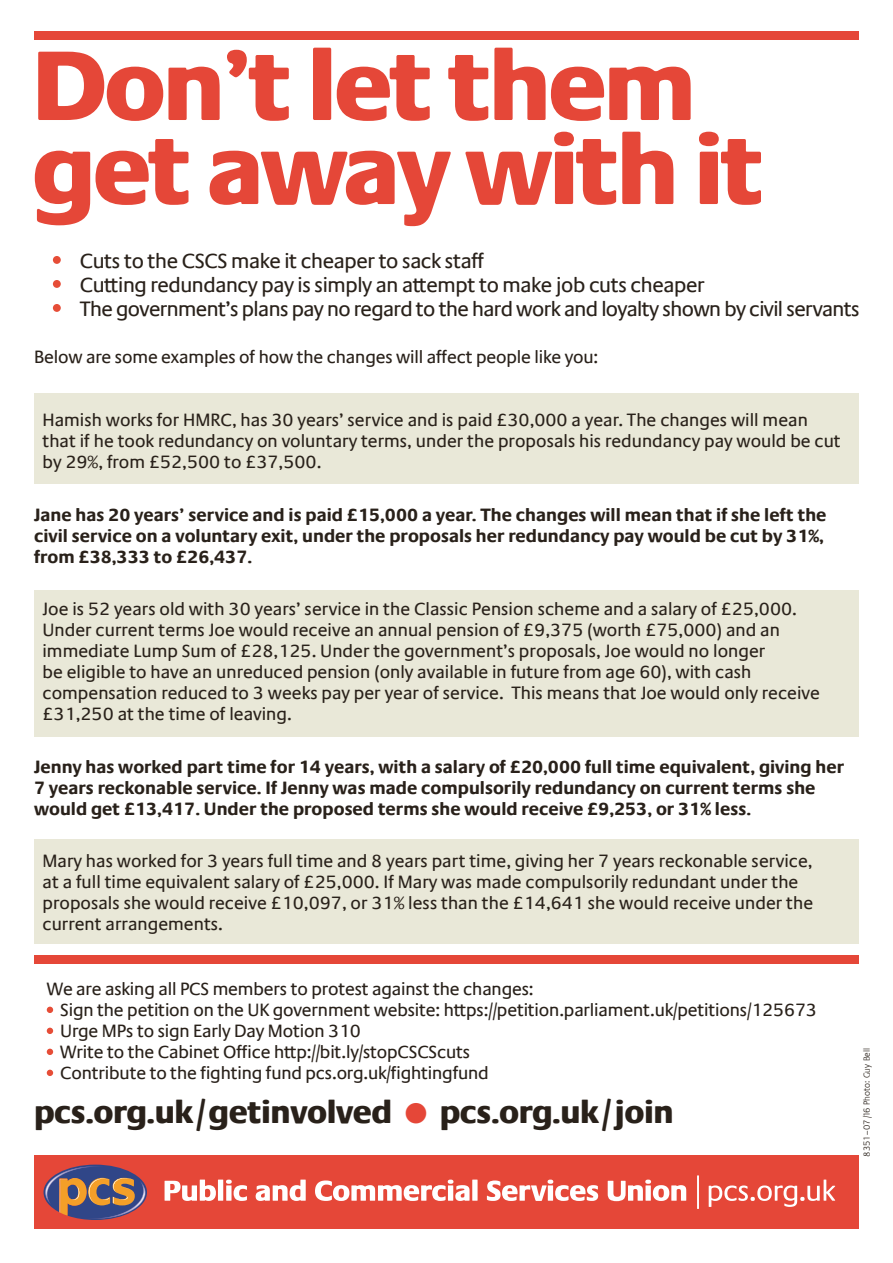
<style>
.page{position:relative;width:893px;height:1263px;background:#fff}
.page>*{position:absolute;margin:0;border:0;box-sizing:border-box;transform-origin:0 0}
.t1{font:800 100.5px/84px "Praxis Com";letter-spacing:-.035em;color:#e54738}
.t2{font:800 32.55px "Praxis Com";letter-spacing:-.015em;color:#29211a}
.t3{font:21px/24px "Praxis Com";letter-spacing:-.02em;color:#29211a}
.t4{font:18px/21px "Praxis Com";color:#29211a}
.t5{font:700 18px/21px "Praxis Com";color:#29211a}
.t6{font:300 9px "Praxis Com";color:#29211a;scale:.96 1}
.s1{color:#e54738}
</style>
<div class="page">
<div style="left:34px;top:1156px;width:825px;height:73px;background:#e54738"></div>
<svg style="left:44px;top:1164px;width:103px;height:56px"></svg>
<svg style="left:165px;top:1175px;width:670px;height:34px"></svg>
<div style="left:34px;top:839px;width:825px;height:105px;background:#e9e8d8"></div>
<div style="left:34px;top:590px;width:825px;height:147px;background:#e9e8d8"></div>
<div style="left:34px;top:393px;width:825px;height:91px;background:#e9e8d8"></div>
<div style="left:53px;top:256px;width:8px;height:8px;background:#e64d37;border-radius:50%"></div>
<div style="left:53px;top:280px;width:8px;height:8px;background:#e64d37;border-radius:50%"></div>
<div style="left:53px;top:304px;width:8px;height:8px;background:#e64d37;border-radius:50%"></div>
<div style="left:34px;top:31px;width:825px;height:8px;background:#e54738"></div>
<svg style="left:47px;top:1007px;width:6px;height:6px"></svg>
<svg style="left:47px;top:1028px;width:6px;height:6px"></svg>
<svg style="left:47px;top:1049px;width:6px;height:6px"></svg>
<svg style="left:47px;top:1070px;width:6px;height:6px"></svg>
<div style="left:34px;top:955px;width:825px;height:9px;background:#e54738"></div>
<h1 class="t1" style="left:32px;top:44px;width:734px">Don’t let them get away with it</h1>
<p class="t3" style="left:80px;top:249px;width:781px">Cuts to the CSCS make it cheaper to sack staff<br>Cutting redundancy pay is simply an attempt to make job cuts cheaper<br>The government’s plans pay no regard to the hard work and loyalty shown by civil servants</p>
<p class="t4" style="left:34px;top:347px;width:566px">Below are some examples of how the changes will affect people like you:</p>
<p class="t4" style="left:43px;top:410px;width:800px">Hamish works for HMRC, has 30 years’ service and is paid £30,000 a year. The changes will mean that if he took redundancy on voluntary terms, under the proposals his redundancy pay would be cut by 29%, from £52,500 to £37,500.</p>
<p class="t5" style="left:34px;top:504px;width:794px">Jane has 20 years’ service and is paid £15,000 a year. The changes will mean that if she left the civil service on a voluntary exit, under the proposals her redundancy pay would be cut by 31%, from £38,333 to £26,437.</p>
<p class="t4" style="left:43px;top:599px;width:779px">Joe is 52 years old with 30 years’ service in the Classic Pension scheme and a salary of £25,000.<br>Under current terms Joe would receive an annual pension of £9,375 (worth £75,000) and an immediate Lump Sum of £28,125. Under the government’s proposals, Joe would no longer<br>be eligible to have an unreduced pension (only available in future from age 60), with cash compensation reduced to 3 weeks pay per year of service. This means that Joe would only receive £31,250 at the time of leaving.</p>
<p class="t5" style="left:34px;top:756px;width:812px">Jenny has worked part time for 14 years, with a salary of £20,000 full time equivalent, giving her<br>7 years reckonable service. If Jenny was made compulsorily redundancy on current terms she would get £13,417. Under the proposed terms she would receive £9,253, or 31% less.</p>
<p class="t4" style="left:43px;top:851px;width:772px">Mary has worked for 3 years full time and 8 years part time, giving her 7 years reckonable service, at a full time equivalent salary of £25,000. If Mary was made compulsorily redundant under the proposals she would receive £10,097, or 31% less than the £14,641 she would receive under the current arrangements.</p>
<p class="t4" style="left:60px;top:979px;width:758px;text-indent:-14px">We are asking all PCS members to protest against the changes:<br>Sign the petition on the UK government website: https://petition.parliament.uk/petitions/125673<br>Urge MPs to sign Early Day Motion 310<br>Write to the Cabinet Office http://bit.ly/stopCSCScuts<br>Contribute to the fighting fund pcs.org.uk/fightingfund</p>
<h2 class="t2" style="left:34px;top:1092px;width:641px">pcs.org.uk/getinvolved <span class="s1">●</span> pcs.org.uk/join</h2>
<p class="t6" style="left:861px;top:1157px;width:115px;rotate:-90deg">8351–07/16 Photo: Guy Bell</p>
</div>
